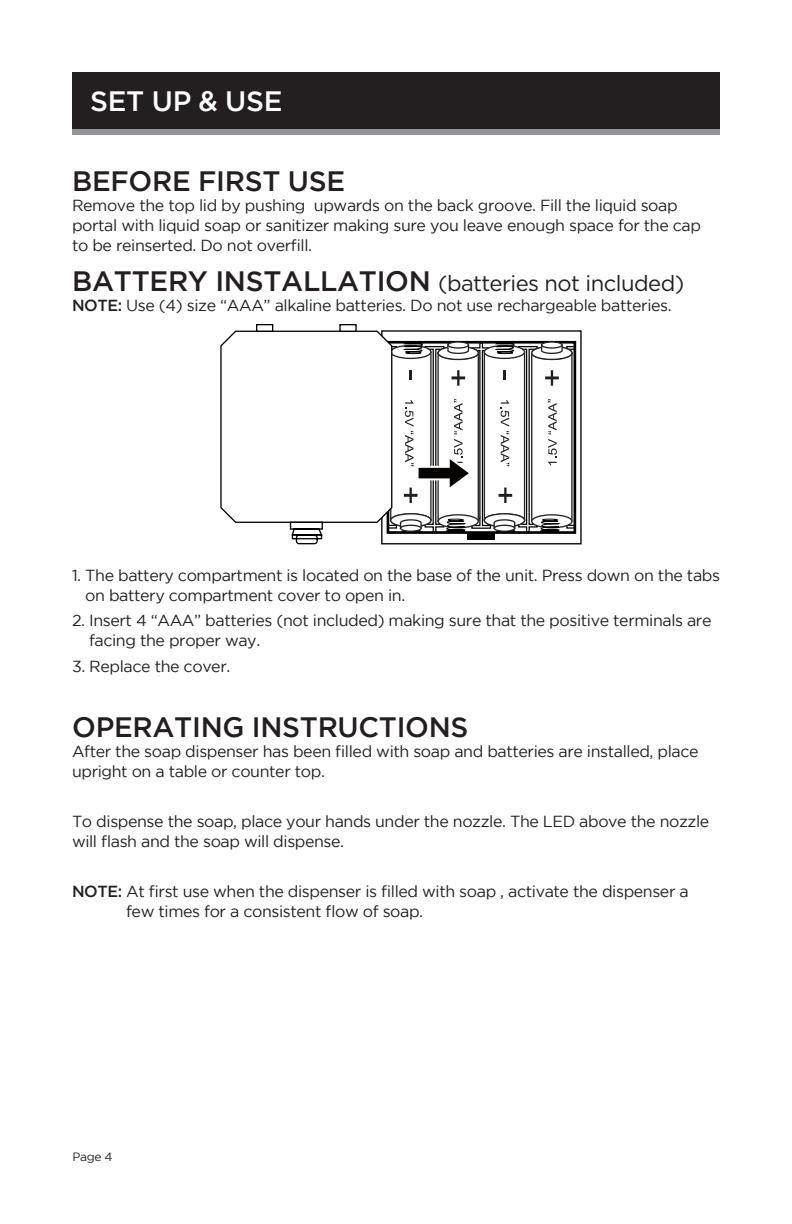
<style>
.page{position:relative;width:792px;height:1224px;background:#fff}
.page>*{position:absolute;margin:0;border:0;box-sizing:border-box;transform-origin:0 0}
.t1{font:500 28px "Gotham";letter-spacing:-.01em;color:#231f20}
.t2{font:500 28px "Gotham";letter-spacing:-.01em;color:#fff}
.t3{font:22px "Gotham";letter-spacing:-.025em;color:#231f20}
.List_Style{font:16px/20px "Gotham";letter-spacing:-.025em;color:#231f20}
.t4{font:12px "Gotham";color:#231f20}
.s1{font-weight:500;font-size:28px}
.s2{font-weight:500}
</style>
<div class="page">
<div style="left:72px;top:78px;width:648px;height:56px;background:#939598"></div>
<div style="left:72px;top:72px;width:648px;height:57px;background:#231f20"></div>
<svg style="left:563px;top:340px;width:14px;height:194px"></svg>
<div style="left:566px;top:346px;width:10px;height:4px;border:1px solid #000"></div>
<div style="left:566px;top:525px;width:10px;height:4px;border:1px solid #000"></div>
<div style="left:532px;top:353px;width:40px;height:168px;background:#fff"></div>
<div style="left:531px;top:352px;width:42px;height:170px;border:1px solid #262324"></div>
<svg style="left:532px;top:515px;width:40px;height:13px"></svg>
<div style="left:531px;top:514px;width:42px;height:14px;border:1px solid #262324;border-radius:50%"></div>
<svg style="left:532px;top:346px;width:40px;height:13px"></svg>
<div style="left:531px;top:346px;width:42px;height:14px;border:1px solid #262324;border-radius:50%"></div>
<svg style="left:220px;top:324px;width:343px;height:221px"></svg>
<p class="t2" style="left:90px;top:85px;width:194px">SET UP &amp; USE</p>
<p class="t1" style="left:72px;top:165px;width:274px">BEFORE FIRST USE</p>
<p class="List_Style" style="left:72px;top:195px;width:631px">Remove the top lid by pushing upwards on the back groove. Fill the liquid soap portal with liquid soap or sanitizer making sure you leave enough space for the cap to be reinserted. Do not overfill.</p>
<p class="t3" style="left:72px;top:269px;width:614px"><span class="s1">BATTERY INSTALLATION</span> (batteries not included)</p>
<p class="List_Style" style="left:72px;top:295px;width:601px"><span class="s2">NOTE:</span> Use (4) size “AAA” alkaline batteries. Do not use rechargeable batteries.</p>
<p class="List_Style" style="left:85px;top:566px;width:636px;text-indent:-13px">1. The battery compartment is located on the base of the unit. Press down on the tabs on battery compartment cover to open in.</p>
<p class="List_Style" style="left:89px;top:611px;width:624px;text-indent:-17px">2. Insert 4 “AAA” batteries (not included) making sure that the positive terminals are facing the proper way.</p>
<p class="List_Style" style="left:72px;top:656px;width:160px">3. Replace the cover.</p>
<p class="t1" style="left:72px;top:711px;width:398px">OPERATING INSTRUCTIONS</p>
<p class="List_Style" style="left:72px;top:741px;width:628px">After the soap dispenser has been filled with soap and batteries are installed, place upright on a table or counter top.</p>
<p class="List_Style" style="left:72px;top:811px;width:639px">To dispense the soap, place your hands under the nozzle. The LED above the nozzle will flash and the soap will dispense.</p>
<p class="List_Style" style="left:126px;top:881px;width:564px;text-indent:-54px"><span class="s2">NOTE:</span> At first use when the dispenser is filled with soap , activate the dispenser a few times for a consistent flow of soap.</p>
<p class="t4" style="left:73px;top:1150px;width:42px">Page 4</p>
</div>
